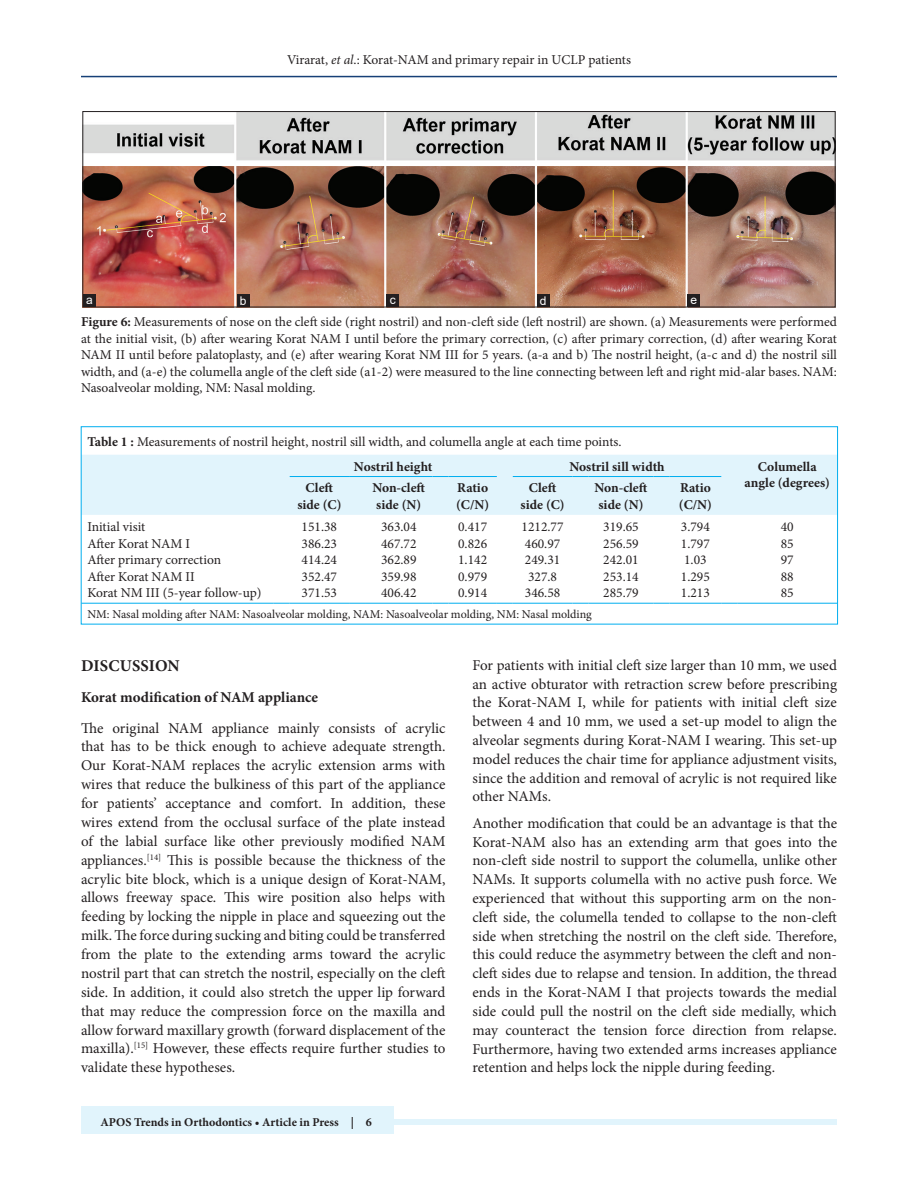
<style>
.page{position:relative;width:918px;height:1188px;background:#fff}
.page>*{position:absolute;margin:0;border:0;box-sizing:border-box;transform-origin:0 0}
.t1{font:700 16.5px "Minion Pro";letter-spacing:.01em;color:#231f20}
.TX{font:15px/18.8px "Minion Pro";color:#231f20;text-align:justify}
.H2_No_Above_Space{font:700 15px "Minion Pro";color:#231f20}
.FGC{font:13.5px/16.5px "Minion Pro";color:#231f20;text-align:justify}
.TB{font:13.5px "Minion Pro";color:#231f20}
.TCH{font:700 13.5px/16.5px "Minion Pro";color:#231f20}
.TT{font:13.5px "Minion Pro";color:#231f20}
.TBL{font:13.5px "Minion Pro";color:#231f20}
.TFN{font:12px "Minion Pro";color:#231f20}
.t2{font:700 12px "Minion Pro";color:#231f20}
.LABEL{font:12px "Arial";color:#fff}
.s1{font-style:italic}
.s2{font-weight:700}
</style>
<div class="page">
<hr style="left:81px;top:76px;width:756px;height:1px;background:#164077">
<div style="left:81px;top:1119px;width:756px;height:6px;background:#e1f4fc"></div>
<div style="left:81px;top:1106px;width:313px;height:28px;background:#e1f4fc"></div>
<img style="left:85px;top:113px;width:748px;height:192px">
<div style="left:83px;top:111px;width:752px;height:196px;border:1px solid #231f20"></div>
<div style="left:537px;top:294px;width:13px;height:13px;background:#231f20"></div>
<div style="left:386px;top:294px;width:13px;height:13px;background:#231f20"></div>
<div style="left:237px;top:294px;width:12px;height:13px;background:#231f20"></div>
<div style="left:83px;top:294px;width:13px;height:13px;background:#231f20"></div>
<div style="left:687px;top:294px;width:13px;height:13px;background:#231f20"></div>
<div style="left:83px;top:455px;width:753px;height:60px;background:#e1f4fc"></div>
<hr style="left:81px;top:603px;width:193px;height:1px;background:#00aeef">
<svg style="left:274px;top:603px;width:16px;height:1px"></svg>
<hr style="left:290px;top:603px;width:59px;height:1px;background:#00aeef">
<svg style="left:349px;top:603px;width:16px;height:1px"></svg>
<hr style="left:365px;top:603px;width:68px;height:1px;background:#00aeef">
<svg style="left:433px;top:603px;width:15px;height:1px"></svg>
<hr style="left:448px;top:603px;width:49px;height:1px;background:#00aeef">
<svg style="left:497px;top:603px;width:16px;height:1px"></svg>
<hr style="left:513px;top:603px;width:59px;height:1px;background:#00aeef">
<svg style="left:572px;top:603px;width:16px;height:1px"></svg>
<hr style="left:588px;top:603px;width:66px;height:1px;background:#00aeef">
<svg style="left:654px;top:603px;width:16px;height:1px"></svg>
<hr style="left:670px;top:603px;width:51px;height:1px;background:#00aeef">
<svg style="left:721px;top:603px;width:16px;height:1px"></svg>
<hr style="left:737px;top:603px;width:100px;height:1px;background:#00aeef">
<hr style="left:290px;top:476px;width:59px;height:1px;background:#00aeef">
<svg style="left:349px;top:476px;width:16px;height:1px"></svg>
<hr style="left:365px;top:476px;width:68px;height:1px;background:#00aeef">
<svg style="left:433px;top:476px;width:15px;height:1px"></svg>
<hr style="left:448px;top:476px;width:49px;height:1px;background:#00aeef">
<hr style="left:513px;top:476px;width:59px;height:1px;background:#00aeef">
<svg style="left:572px;top:476px;width:16px;height:1px"></svg>
<hr style="left:588px;top:476px;width:66px;height:1px;background:#00aeef">
<svg style="left:654px;top:476px;width:16px;height:1px"></svg>
<hr style="left:670px;top:476px;width:51px;height:1px;background:#00aeef">
<p class="FGC" style="left:287px;top:51px;width:345px">Virarat, <span class="s1">et al</span>.: Korat-NAM and primary repair in UCLP patients</p>
<p class="LABEL" style="left:86px;top:291px;width:8px">a</p>
<p class="LABEL" style="left:240px;top:292px;width:8px">b</p>
<p class="LABEL" style="left:390px;top:291px;width:7px">c</p>
<p class="LABEL" style="left:540px;top:292px;width:8px">d</p>
<p class="LABEL" style="left:690px;top:291px;width:8px">e</p>
<p class="FGC" style="left:81px;top:314px;width:758px"><span class="s2">Figure 6:</span> Measurements of nose on the cleft side (right nostril) and non-cleft side (left nostril) are shown. (a) Measurements were performed at the initial visit, (b) after wearing Korat NAM I until before the primary correction, (c) after primary correction, (d) after wearing Korat NAM II until before palatoplasty, and (e) after wearing Korat NM III for 5 years. (a-a and b) The nostril height, (a-c and d) the nostril sill width, and (a-e) the columella angle of the cleft side (a1-2) were measured to the line connecting between left and right mid-alar bases. NAM:<br>Nasoalveolar molding, NM: Nasal molding.</p>
<p class="TT" style="left:87px;top:432px;width:536px"><span class="s2">Table 1 :</span> Measurements of nostril height, nostril sill width, and columella angle at each time points.</p>
<p class="TCH" style="left:354px;top:458px;width:80px">Nostril height</p>
<p class="TCH" style="left:569px;top:458px;width:97px">Nostril sill width</p>
<p class="TCH" style="left:745px;top:458px;width:87px;text-align:center">Columella angle (degrees)</p>
<p class="TCH" style="left:297px;top:480px;width:46px;text-align:center">Cleft side (C)</p>
<p class="TCH" style="left:372px;top:480px;width:54px">Non-cleft side (N)</p>
<p class="TCH" style="left:456px;top:480px;width:35px">Ratio (C/N)</p>
<p class="TCH" style="left:521px;top:480px;width:46px;text-align:center">Cleft side (C)</p>
<p class="TCH" style="left:595px;top:480px;width:54px">Non-cleft side (N)</p>
<p class="TCH" style="left:679px;top:480px;width:35px">Ratio (C/N)</p>
<p class="TB" style="left:87px;top:518px;width:59px">Initial visit</p>
<p class="TB" style="left:302px;top:518px;width:37px">151.38</p>
<p class="TB" style="left:381px;top:518px;width:37px">363.04</p>
<p class="TB" style="left:458px;top:518px;width:30px">0.417</p>
<p class="TB" style="left:522px;top:518px;width:43px">1212.77</p>
<p class="TB" style="left:603px;top:518px;width:37px">319.65</p>
<p class="TB" style="left:681px;top:518px;width:30px">3.794</p>
<p class="TB" style="left:781px;top:518px;width:14px">40</p>
<p class="TB" style="left:87px;top:534px;width:104px">After Korat NAM I</p>
<p class="TB" style="left:302px;top:534px;width:37px">386.23</p>
<p class="TB" style="left:381px;top:534px;width:37px">467.72</p>
<p class="TB" style="left:458px;top:534px;width:30px">0.826</p>
<p class="TB" style="left:525px;top:534px;width:37px">460.97</p>
<p class="TB" style="left:603px;top:534px;width:37px">256.59</p>
<p class="TB" style="left:681px;top:534px;width:30px">1.797</p>
<p class="TB" style="left:781px;top:534px;width:14px">85</p>
<p class="TB" style="left:87px;top:551px;width:135px">After primary correction</p>
<p class="TB" style="left:302px;top:551px;width:37px">414.24</p>
<p class="TB" style="left:381px;top:551px;width:37px">362.89</p>
<p class="TB" style="left:458px;top:551px;width:30px">1.142</p>
<p class="TB" style="left:525px;top:551px;width:37px">249.31</p>
<p class="TB" style="left:603px;top:551px;width:37px">242.01</p>
<p class="TB" style="left:684px;top:551px;width:24px">1.03</p>
<p class="TB" style="left:781px;top:551px;width:14px">97</p>
<p class="TB" style="left:87px;top:567px;width:109px">After Korat NAM II</p>
<p class="TB" style="left:302px;top:567px;width:37px">352.47</p>
<p class="TB" style="left:381px;top:567px;width:37px">359.98</p>
<p class="TB" style="left:458px;top:567px;width:30px">0.979</p>
<p class="TB" style="left:528px;top:567px;width:30px">327.8</p>
<p class="TB" style="left:603px;top:567px;width:37px">253.14</p>
<p class="TB" style="left:681px;top:567px;width:30px">1.295</p>
<p class="TB" style="left:781px;top:567px;width:14px">88</p>
<p class="TBL" style="left:87px;top:584px;width:176px">Korat NM III (5-year follow-up)</p>
<p class="TBL" style="left:302px;top:584px;width:37px">371.53</p>
<p class="TBL" style="left:381px;top:584px;width:37px">406.42</p>
<p class="TBL" style="left:458px;top:584px;width:30px">0.914</p>
<p class="TBL" style="left:525px;top:584px;width:37px">346.58</p>
<p class="TBL" style="left:603px;top:584px;width:37px">285.79</p>
<p class="TBL" style="left:681px;top:584px;width:30px">1.213</p>
<p class="TBL" style="left:781px;top:584px;width:14px">85</p>
<p class="TFN" style="left:87px;top:606px;width:506px">NM: Nasal molding after NAM: Nasoalveolar molding, NAM: Nasoalveolar molding, NM: Nasal molding</p>
<h1 class="t1" style="left:81px;top:654px;width:100px">DISCUSSION</h1>
<p class="H2_No_Above_Space" style="left:81px;top:686px;width:239px">Korat modification of NAM appliance</p>
<p class="TX" style="left:81px;top:718px;width:366px">The original NAM appliance mainly consists of acrylic that has to be thick enough to achieve adequate strength.<br>Our Korat-NAM replaces the acrylic extension arms with wires that reduce the bulkiness of this part of the appliance for patients’ acceptance and comfort. In addition, these wires extend from the occlusal surface of the plate instead of the labial surface like other previously modified NAM appliances.<sup>[14]</sup> This is possible because the thickness of the acrylic bite block, which is a unique design of Korat-NAM, allows freeway space. This wire position also helps with feeding by locking the nipple in place and squeezing out the milk. The force during sucking and biting could be transferred from the plate to the extending arms toward the acrylic nostril part that can stretch the nostril, especially on the cleft side. In addition, it could also stretch the upper lip forward that may reduce the compression force on the maxilla and allow forward maxillary growth (forward displacement of the maxilla).<sup>[15]</sup> However, these effects require further studies to validate these hypotheses.</p>
<p class="t2" style="left:100px;top:1113px;width:273px">APOS Trends in Orthodontics • Article in Press | 6</p>
<p class="TX" style="left:472px;top:656px;width:366px">For patients with initial cleft size larger than 10 mm, we used an active obturator with retraction screw before prescribing the Korat-NAM I, while for patients with initial cleft size between 4 and 10 mm, we used a set-up model to align the alveolar segments during Korat-NAM I wearing. This set-up model reduces the chair time for appliance adjustment visits, since the addition and removal of acrylic is not required like other NAMs.</p>
<p class="TX" style="left:472px;top:814px;width:366px">Another modification that could be an advantage is that the Korat-NAM also has an extending arm that goes into the non-cleft side nostril to support the columella, unlike other NAMs. It supports columella with no active push force. We experienced that without this supporting arm on the non&shy;cleft side, the columella tended to collapse to the non-cleft side when stretching the nostril on the cleft side. Therefore, this could reduce the asymmetry between the cleft and non&shy;cleft sides due to relapse and tension. In addition, the thread ends in the Korat-NAM I that projects towards the medial side could pull the nostril on the cleft side medially, which may counteract the tension force direction from relapse.<br>Furthermore, having two extended arms increases appliance retention and helps lock the nipple during feeding.</p>
</div>
